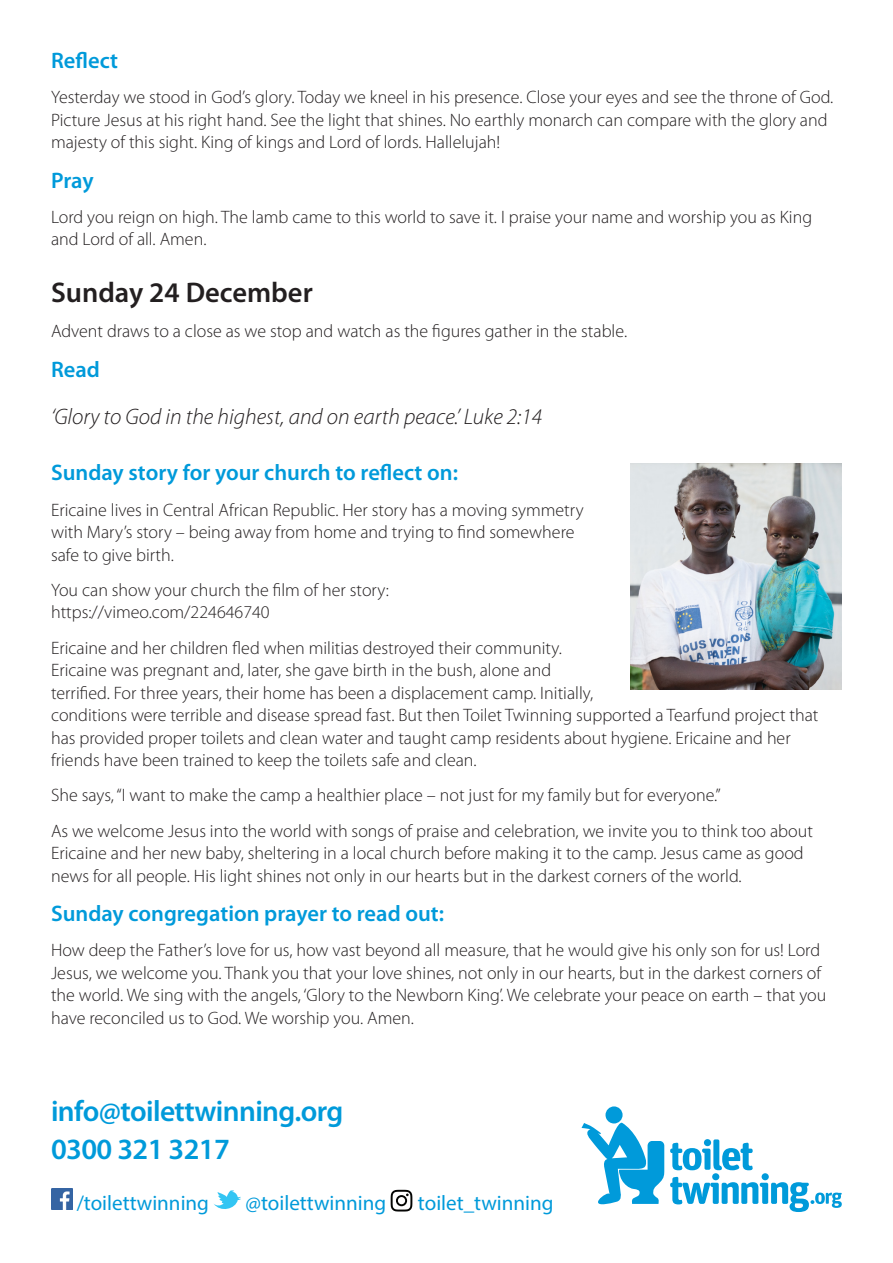
<style>
.page{position:relative;width:893px;height:1263px;background:#fff}
.page>*{position:absolute;margin:0;border:0;box-sizing:border-box;transform-origin:0 0}
.t1{font:600 29.55px "Myriad Pro";letter-spacing:-.02em;color:#009ada}
.Body_date{font:600 28.5px "Myriad Pro";color:#231f20}
.Instruction{font:600 22.5px "Myriad Pro";color:#009ada}
.Quote_1{font:italic 300 22.5px "Myriad Pro";color:#231f20}
.t2{font:21px "Myriad Pro";color:#009ada}
.Body{font:300 18px/22.5px "Myriad Pro";color:#231f20}
</style>
<div class="page">
<img style="left:630px;top:463px;width:212px;height:227px">
<svg style="left:581px;top:1106px;width:83px;height:99px"></svg>
<svg style="left:670px;top:1139px;width:172px;height:73px"></svg>
<img style="left:51px;top:1188px;width:21px;height:21px">
<svg style="left:214px;top:1190px;width:27px;height:19px"></svg>
<svg style="left:391px;top:1190px;width:21px;height:21px"></svg>
<p class="Instruction" style="left:51px;top:46px;width:69px">Reflect</p>
<p class="Body" style="left:51px;top:86px;width:784px">Yesterday we stood in God’s glory. Today we kneel in his presence. Close your eyes and see the throne of God.<br>Picture Jesus at his right hand. See the light that shines. No earthly monarch can compare with the glory and majesty of this sight. King of kings and Lord of lords. Hallelujah!</p>
<p class="Instruction" style="left:51px;top:166px;width:44px">Pray</p>
<p class="Body" style="left:51px;top:206px;width:763px">Lord you reign on high. The lamb came to this world to save it. I praise your name and worship you as King and Lord of all. Amen.</p>
<p class="Body_date" style="left:51px;top:274px;width:263px">Sunday 24 December</p>
<p class="Body" style="left:51px;top:320px;width:578px">Advent draws to a close as we stop and watch as the figures gather in the stable.</p>
<p class="Instruction" style="left:51px;top:355px;width:50px">Read</p>
<p class="Quote_1" style="left:51px;top:403px;width:493px">‘Glory to God in the highest, and on earth peace.’ Luke 2:14</p>
<p class="Instruction" style="left:51px;top:458px;width:408px">Sunday story for your church to reflect on:</p>
<p class="Body" style="left:51px;top:499px;width:534px">Ericaine lives in Central African Republic. Her story has a moving symmetry with Mary’s story – being away from home and trying to find somewhere safe to give birth.</p>
<p class="Body" style="left:51px;top:579px;width:340px">You can show your church the film of her story: https://vimeo.com/224646740</p>
<p class="Body" style="left:51px;top:637px;width:769px">Ericaine and her children fled when militias destroyed their community.<br>Ericaine was pregnant and, later, she gave birth in the bush, alone and<br>terrified. For three years, their home has been a displacement camp. Initially,<br>conditions were terrible and disease spread fast. But then Toilet Twinning supported a Tearfund project that has provided proper toilets and clean water and taught camp residents about hygiene. Ericaine and her friends have been trained to keep the toilets safe and clean.</p>
<p class="Body" style="left:51px;top:784px;width:671px">She says, “I want to make the camp a healthier place – not just for my family but for everyone.”</p>
<p class="Body" style="left:51px;top:820px;width:763px">As we welcome Jesus into the world with songs of praise and celebration, we invite you to think too about<br>Ericaine and her new baby, sheltering in a local church before making it to the camp. Jesus came as good news for all people. His light shines not only in our hearts but in the darkest corners of the world.</p>
<p class="Instruction" style="left:51px;top:899px;width:395px">Sunday congregation prayer to read out:</p>
<p class="Body" style="left:51px;top:939px;width:777px">How deep the Father’s love for us, how vast beyond all measure, that he would give his only son for us! Lord Jesus, we welcome you. Thank you that your love shines, not only in our hearts, but in the darkest corners of the world. We sing with the angels, ‘Glory to the Newborn King’. We celebrate your peace on earth – that you have reconciled us to God. We worship you. Amen.</p>
<p class="t1" style="left:51px;top:1092px;width:294px">info@toilettwinning.org</p>
<p class="t1" style="left:51px;top:1130px;width:180px">0300 321 3217</p>
<p class="t2" style="left:77px;top:1190px;width:134px">/toilettwinning</p>
<p class="t2" style="left:245px;top:1190px;width:142px">@toilettwinning</p>
<p class="t2" style="left:418px;top:1190px;width:137px">toilet_twinning</p>
</div>
